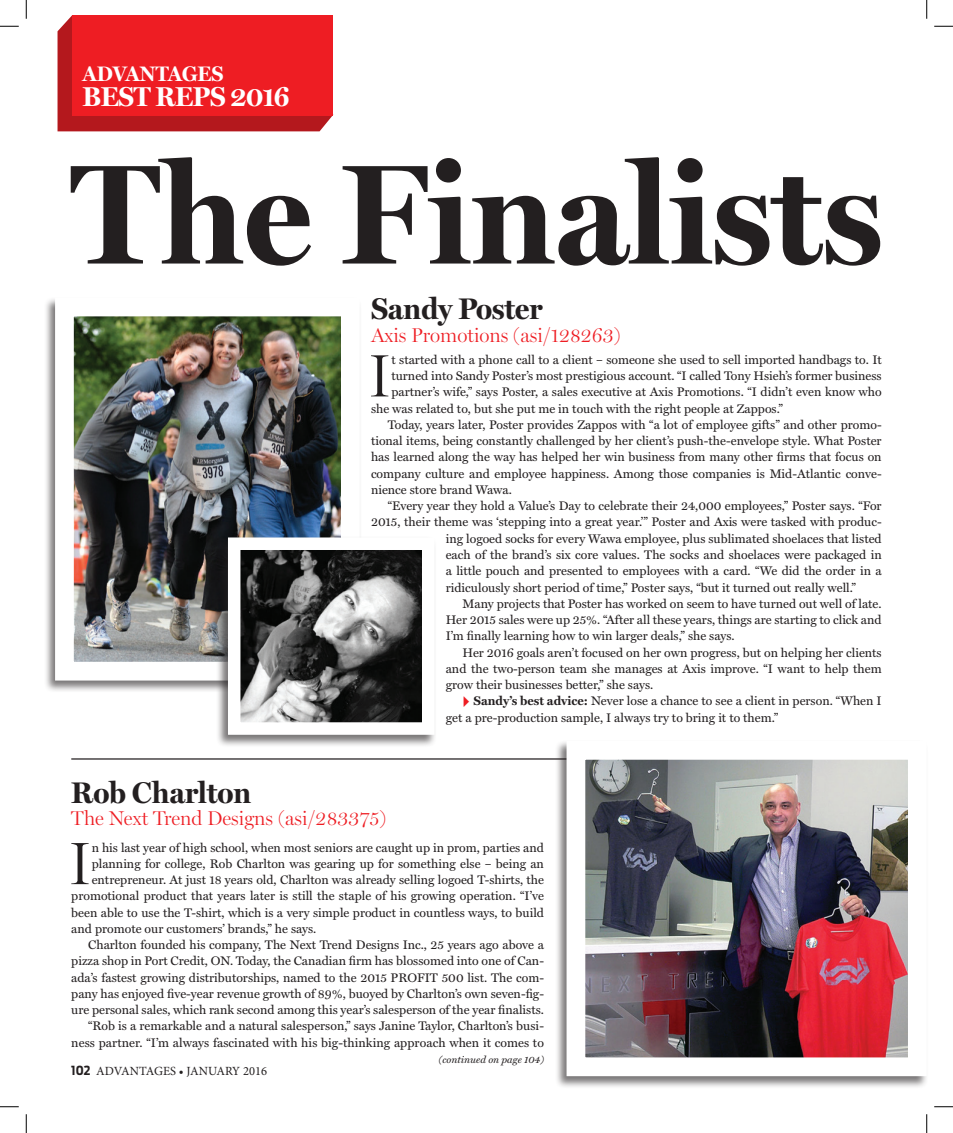
<style>
.page{position:relative;width:953px;height:1133px;background:#fff}
.page>*{position:absolute;margin:0;border:0;box-sizing:border-box;transform-origin:0 0}
.Body_Indent{font:700 142.5px "Miller Display";letter-spacing:.005em;color:#231f20}
.Body_Indent-2{font:300 60.12px "Miller Display";color:#231f20}
.finalist_name{font:700 30px "Miller Display";letter-spacing:.005em;color:#231f20}
.Body_Indent-3{font:700 27.38px "Miller Display";letter-spacing:-.01em;color:#fff}
.Body_Indent-4{font:700 21.12px "Miller Display";color:#fff}
.finalist_asi{font:300 20px "Miller Display";color:#ee1d23}
.Body_Indent-5{font:12.5px/16.2px "Miller Text";color:#231f20;text-align:justify}
.Folio_Left{font:12.5px "Minion Pro";color:#231f20}
.body_no_indent{font:italic 10px "Miller Text";color:#231f20}
.s1{font-weight:700}
.s2{font-family:"Antenna Cond";font-weight:700}
</style>
<div class="page">
<svg style="left:57px;top:15px;width:276px;height:116px;background:#ba2328"></svg>
<div style="left:72px;top:15px;width:261px;height:100px;background:#ee1d23"></div>
<div style="left:43px;top:296px;width:318px;height:397px;background:#231f20;opacity:.6"></div>
<img style="left:75px;top:318px;width:265px;height:342px">
<div style="left:216px;top:536px;width:220px;height:211px;background:#231f20;opacity:.6"></div>
<img style="left:241px;top:550px;width:180px;height:171px">
<hr style="left:71px;top:758px;width:810px;height:1px;background:#231f20">
<div style="left:554px;top:739px;width:374px;height:349px;background:#231f20;opacity:.6"></div>
<img style="left:586px;top:761px;width:320px;height:295px">
<div style="left:566px;top:741px;width:360px;height:335px;border:19px solid #fff"></div>
<svg style="left:0;top:25px;width:19px;height:2px"></svg>
<svg style="left:934px;top:25px;width:18px;height:2px"></svg>
<svg style="left:0;top:1106px;width:19px;height:1px"></svg>
<svg style="left:934px;top:1106px;width:18px;height:1px"></svg>
<svg style="left:25px;top:0;width:2px;height:19px"></svg>
<svg style="left:25px;top:1114px;width:2px;height:18px"></svg>
<svg style="left:926px;top:0;width:1px;height:19px"></svg>
<svg style="left:926px;top:1114px;width:1px;height:18px"></svg>
<p class="Body_Indent-4" style="left:82px;top:61px;width:142px">ADVANTAGES</p>
<p class="Body_Indent-3" style="left:82px;top:81px;width:209px">BEST REPS 2016</p>
<p class="Body_Indent" style="left:71px;top:133px;width:812px">The Finalists</p>
<p class="finalist_name" style="left:371px;top:292px;width:173px">Sandy Poster</p>
<p class="finalist_asi" style="left:371px;top:323px;width:251px">Axis Promotions (asi/128263)</p>
<p class="Body_Indent-2" style="left:368px;top:341px;width:25px">I</p>
<p class="Body_Indent-5" style="left:391px;top:352px;width:492px">t started with a phone call to a client – someone she used to sell imported handbags to. It</p>
<p class="Body_Indent-5" style="left:391px;top:368px;width:492px">turned into Sandy Poster’s most prestigious account. “I called Tony Hsieh’s former business</p>
<p class="Body_Indent-5" style="left:391px;top:384px;width:492px">partner’s wife,” says Poster, a sales executive at Axis Promotions. “I didn’t even know who</p>
<p class="Body_Indent-5" style="left:371px;top:400px;width:413px">she was related to, but she put me in touch with the right people at Zappos.”</p>
<p class="Body_Indent-5" style="left:371px;top:417px;width:512px;text-indent:17px">Today, years later, Poster provides Zappos with “a lot of employee gifts” and other promo&shy;tional items, being constantly challenged by her client’s push-the-envelope style. What Poster has learned along the way has helped her win business from many other firms that focus on company culture and employee happiness. Among those companies is Mid-Atlantic conve&shy;nience store brand Wawa.</p>
<p class="Body_Indent-5" style="left:388px;top:498px;width:495px">“Every year they hold a Value’s Day to celebrate their 24,000 employees,” Poster says. “For</p>
<p class="Body_Indent-5" style="left:371px;top:514px;width:512px">2015, their theme was ‘stepping into a great year.’” Poster and Axis were tasked with produc-</p>
<p class="Body_Indent-5" style="left:446px;top:530px;width:437px">ing logoed socks for every Wawa employee, plus sublimated shoelaces that listed</p>
<p class="Body_Indent-5" style="left:446px;top:547px;width:437px">each of the brand’s six core values. The socks and shoelaces were packaged in</p>
<p class="Body_Indent-5" style="left:446px;top:563px;width:437px">a little pouch and presented to employees with a card. “We did the order in a</p>
<p class="Body_Indent-5" style="left:446px;top:579px;width:412px">ridiculously short period of time,” Poster says, “but it turned out really well.”</p>
<p class="Body_Indent-5" style="left:446px;top:595px;width:437px;text-indent:17px">Many projects that Poster has worked on seem to have turned out well of late.<br>Her 2015 sales were up 25%. “After all these years, things are starting to click and I’m finally learning how to win larger deals,” she says.</p>
<p class="Body_Indent-5" style="left:446px;top:644px;width:437px;text-indent:17px">Her 2016 goals aren’t focused on her own progress, but on helping her clients and the two-person team she manages at Axis improve. “I want to help them grow their businesses better,” she says.</p>
<p class="Body_Indent-5" style="left:446px;top:693px;width:437px;text-indent:28px"><span class="s1">Sandy’s best advice:</span> Never lose a chance to see a client in person. “When I get a pre-production sample, I always try to bring it to them.”</p>
<p class="finalist_name" style="left:71px;top:775px;width:181px">Rob Charlton</p>
<p class="finalist_asi" style="left:71px;top:807px;width:317px">The Next Trend Designs (asi/283375)</p>
<p class="Body_Indent-2" style="left:68px;top:829px;width:25px">I</p>
<p class="Body_Indent-5" style="left:92px;top:839px;width:454px">n his last year of high school, when most seniors are caught up in prom, parties and</p>
<p class="Body_Indent-5" style="left:92px;top:855px;width:454px">planning for college, Rob Charlton was gearing up for something else – being an</p>
<p class="Body_Indent-5" style="left:92px;top:872px;width:454px">entrepreneur. At just 18 years old, Charlton was already selling logoed T-shirts, the</p>
<p class="Body_Indent-5" style="left:71px;top:888px;width:474px">promotional product that years later is still the staple of his growing operation. “I’ve</p>
<p class="Body_Indent-5" style="left:71px;top:904px;width:474px">been able to use the T-shirt, which is a very simple product in countless ways, to build</p>
<p class="Body_Indent-5" style="left:71px;top:920px;width:247px">and promote our customers’ brands,” he says.</p>
<p class="Body_Indent-5" style="left:71px;top:937px;width:474px;text-indent:17px">Charlton founded his company, The Next Trend Designs Inc., 25 years ago above a pizza shop in Port Credit, ON. Today, the Canadian firm has blossomed into one of Can&shy;ada’s fastest growing distributorships, named to the 2015 PROFIT 500 list. The com&shy;pany has enjoyed five-year revenue growth of 89%, buoyed by Charlton’s own seven-fig&shy;ure personal sales, which rank second among this year’s salesperson of the year finalists.</p>
<p class="Body_Indent-5" style="left:71px;top:1018px;width:474px;text-align:right">“Rob is a remarkable and a natural salesperson,” says Janine Taylor, Charlton’s busi&shy;ness partner. “I’m always fascinated with his big-thinking approach when it comes to</p>
<p class="body_no_indent" style="left:439px;top:1054px;width:107px">(continued on page 104)</p>
<p class="Folio_Left" style="left:71px;top:1063px;width:197px"><span class="s2">102</span> ADVANTAGES • JANUARY 2016</p>
</div>
